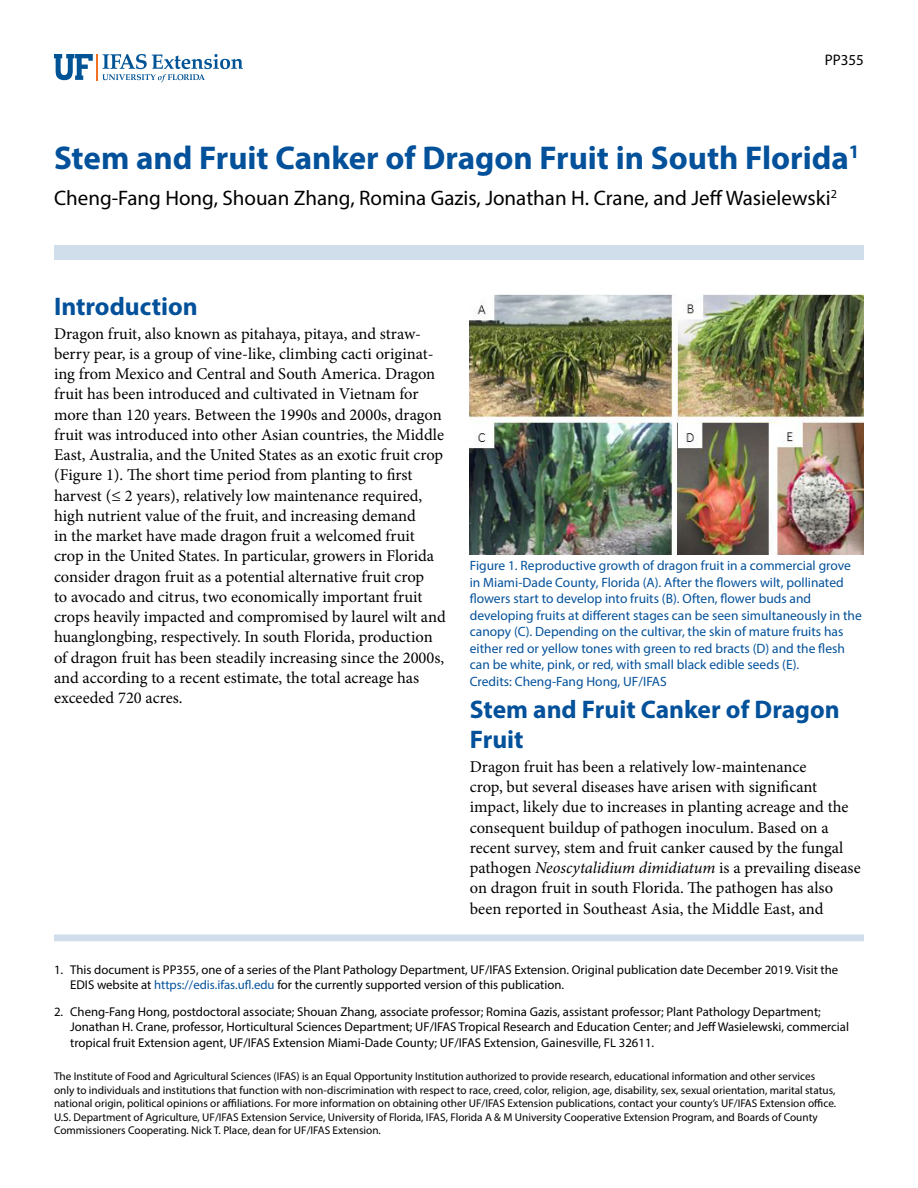
<style>
.page{position:relative;width:918px;height:1188px;background:#fff}
.page>*{position:absolute;margin:0;border:0;box-sizing:border-box;transform-origin:0 0}
.t1{font:700 33px "Myriad Pro";color:#03519a}
.t2{font:700 25.5px/30.6px "Myriad Pro";color:#03519a}
.t3{font:21px "Myriad Pro";color:#000}
.t4{font:16.5px/20.2px "Minion Pro";color:#000}
.t5{font:15.3px "Myriad Pro";color:#000}
.t6{font:13.5px/16.5px "Myriad Pro";color:#03519a}
.t7{font:12.75px/15.3px "Myriad Pro";color:#000}
.t8{font:11.25px/13.5px "Myriad Pro";color:#000}
.s1{font-style:italic}
.s2{color:#03519a}
</style>
<div class="page">
<svg style="left:54px;top:54px;width:189px;height:28px"></svg>
<div style="left:54px;top:245px;width:810px;height:15px;background:#d0ddea"></div>
<div style="left:54px;top:935px;width:810px;height:6px;background:#d0ddea"></div>
<img style="left:470px;top:295px;width:394px;height:260px">
<p class="t5" style="left:825px;top:51px;width:41px">PP355</p>
<h1 class="t1" style="left:54px;top:136px;width:807px">Stem and Fruit Canker of Dragon Fruit in South Florida<sup>1</sup></h1>
<p class="t3" style="left:54px;top:185px;width:785px">Cheng-Fang Hong, Shouan Zhang, Romina Gazis, Jonathan H. Crane, and Jeff Wasielewski<sup>2</sup></p>
<h2 class="t2" style="left:54px;top:290px;width:145px">Introduction</h2>
<p class="t4" style="left:54px;top:323px;width:393px">Dragon fruit, also known as pitahaya, pitaya, and straw&shy;berry pear, is a group of vine-like, climbing cacti originat&shy;ing from Mexico and Central and South America. Dragon fruit has been introduced and cultivated in Vietnam for more than 120 years. Between the 1990s and 2000s, dragon fruit was introduced into other Asian countries, the Middle East, Australia, and the United States as an exotic fruit crop (Figure 1). The short time period from planting to first harvest (≤ 2 years), relatively low maintenance required, high nutrient value of the fruit, and increasing demand<br>in the market have made dragon fruit a welcomed fruit crop in the United States. In particular, growers in Florida consider dragon fruit as a potential alternative fruit crop<br>to avocado and citrus, two economically important fruit crops heavily impacted and compromised by laurel wilt and huanglongbing, respectively. In south Florida, production of dragon fruit has been steadily increasing since the 2000s, and according to a recent estimate, the total acreage has exceeded 720 acres.</p>
<p class="t6" style="left:470px;top:557px;width:394px">Figure 1. Reproductive growth of dragon fruit in a commercial grove in Miami-Dade County, Florida (A). After the flowers wilt, pollinated flowers start to develop into fruits (B). Often, flower buds and developing fruits at different stages can be seen simultaneously in the canopy (C). Depending on the cultivar, the skin of mature fruits has either red or yellow tones with green to red bracts (D) and the flesh can be white, pink, or red, with small black edible seeds (E).<br>Credits: Cheng-Fang Hong, UF/IFAS</p>
<h2 class="t2" style="left:470px;top:693px;width:372px">Stem and Fruit Canker of Dragon<br>Fruit</h2>
<p class="t4" style="left:470px;top:757px;width:393px">Dragon fruit has been a relatively low-maintenance<br>crop, but several diseases have arisen with significant impact, likely due to increases in planting acreage and the consequent buildup of pathogen inoculum. Based on a recent survey, stem and fruit canker caused by the fungal pathogen <span class="s1">Neoscytalidium dimidiatum</span> is a prevailing disease on dragon fruit in south Florida. The pathogen has also been reported in Southeast Asia, the Middle East, and</p>
<p class="t7" style="left:70px;top:961px;width:770px;text-indent:-16px">1. This document is PP355, one of a series of the Plant Pathology Department, UF/IFAS Extension. Original publication date December 2019. Visit the<br>EDIS website at <span class="s2">https://edis.ifas.ufl.edu</span> for the currently supported version of this publication.</p>
<p class="t7" style="left:70px;top:1004px;width:780px;text-indent:-16px">2. Cheng-Fang Hong, postdoctoral associate; Shouan Zhang, associate professor; Romina Gazis, assistant professor; Plant Pathology Department;<br>Jonathan H. Crane, professor, Horticultural Sciences Department; UF/IFAS Tropical Research and Education Center; and Jeff Wasielewski, commercial tropical fruit Extension agent, UF/IFAS Extension Miami-Dade County; UF/IFAS Extension, Gainesville, FL 32611.</p>
<p class="t8" style="left:54px;top:1069px;width:784px">The Institute of Food and Agricultural Sciences (IFAS) is an Equal Opportunity Institution authorized to provide research, educational information and other services only to individuals and institutions that function with non-discrimination with respect to race, creed, color, religion, age, disability, sex, sexual orientation, marital status, national origin, political opinions or affiliations. For more information on obtaining other UF/IFAS Extension publications, contact your county’s UF/IFAS Extension office.<br>U.S. Department of Agriculture, UF/IFAS Extension Service, University of Florida, IFAS, Florida A &amp; M University Cooperative Extension Program, and Boards of County Commissioners Cooperating. Nick T. Place, dean for UF/IFAS Extension.</p>
</div>
